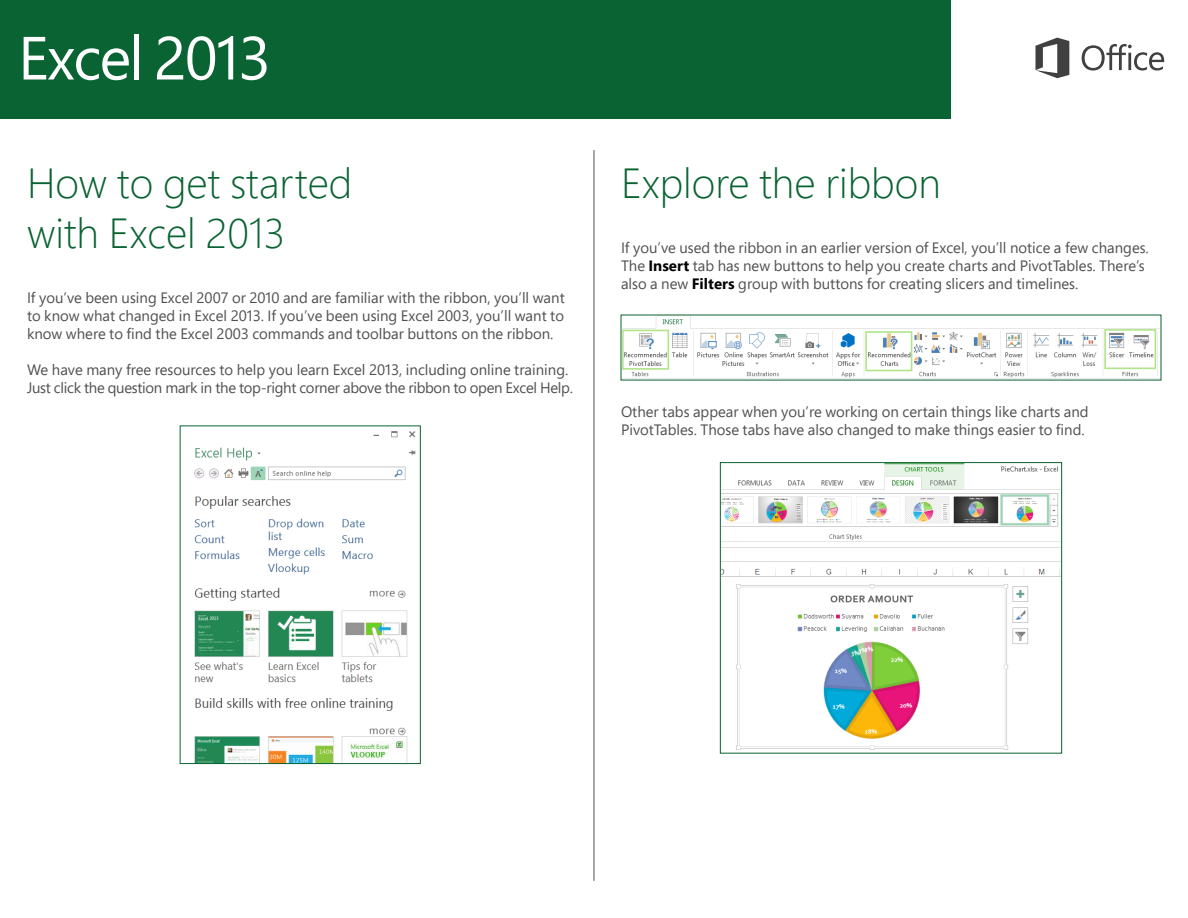
<style>
.page{position:relative;width:1188px;height:918px;background:#fff}
.page>*{position:absolute;margin:0;border:0;box-sizing:border-box;transform-origin:0 0}
.t1{font:300 42px/50.4px "Segoe Pro";color:#0a6332}
.t2{font:15px/18px "Segoe Pro";color:#505050}
.t3{font:15px/18px "Segoe Pro";letter-spacing:-.02em;color:#505050}
.s1{font-weight:700;color:#000}
</style>
<div class="page">
<div style="left:0;top:0;width:950px;height:119px;background:#0a6332"></div>
<svg style="left:1082px;top:44px;width:82px;height:27px"></svg>
<svg style="left:1035px;top:38px;width:34px;height:40px"></svg>
<svg style="left:24px;top:37px;width:105px;height:43px"></svg>
<div style="left:134px;top:34px;width:5px;height:46px;background:#fff"></div>
<svg style="left:157px;top:36px;width:76px;height:44px"></svg>
<svg style="left:242px;top:36px;width:25px;height:44px"></svg>
<hr style="left:594px;top:150px;width:1px;height:731px;background:#505050">
<img style="left:194px;top:431px;width:222px;height:331px">
<div style="left:180px;top:426px;width:241px;height:338px;border:1px solid #0a6332"></div>
<img style="left:623px;top:317px;width:536px;height:61px">
<img style="left:722px;top:464px;width:338px;height:286px">
<div style="left:720px;top:462px;width:342px;height:292px;border:1px solid #0a6332"></div>
<p class="t1" style="left:27px;top:157px;width:327px">How to get started with Excel 2013</p>
<p class="t2" style="left:27px;top:288px;width:539px;text-align:justify">If you’ve been using Excel 2007 or 2010 and are familiar with the ribbon, you’ll want to know what changed in Excel 2013. If you’ve been using Excel 2003, you’ll want to know where to find the Excel 2003 commands and toolbar buttons on the ribbon.</p>
<p class="t3" style="left:27px;top:360px;width:547px">We have many free resources to help you learn Excel 2013, including online training.<br>Just click the question mark in the top-right corner above the ribbon to open Excel Help.</p>
<p class="t1" style="left:621px;top:157px;width:321px">Explore the ribbon</p>
<p class="t2" style="left:621px;top:238px;width:529px">If you’ve used the ribbon in an earlier version of Excel, you’ll notice a few changes.</p>
<p class="t2" style="left:621px;top:256px;width:525px">The <span class="s1">Insert</span> tab has new buttons to help you create charts and PivotTables. There’s also a new <span class="s1">Filters</span> group with buttons for creating slicers and timelines.</p>
<p class="t2" style="left:621px;top:402px;width:469px">Other tabs appear when you’re working on certain things like charts and<br>PivotTables. Those tabs have also changed to make things easier to find.</p>
</div>
